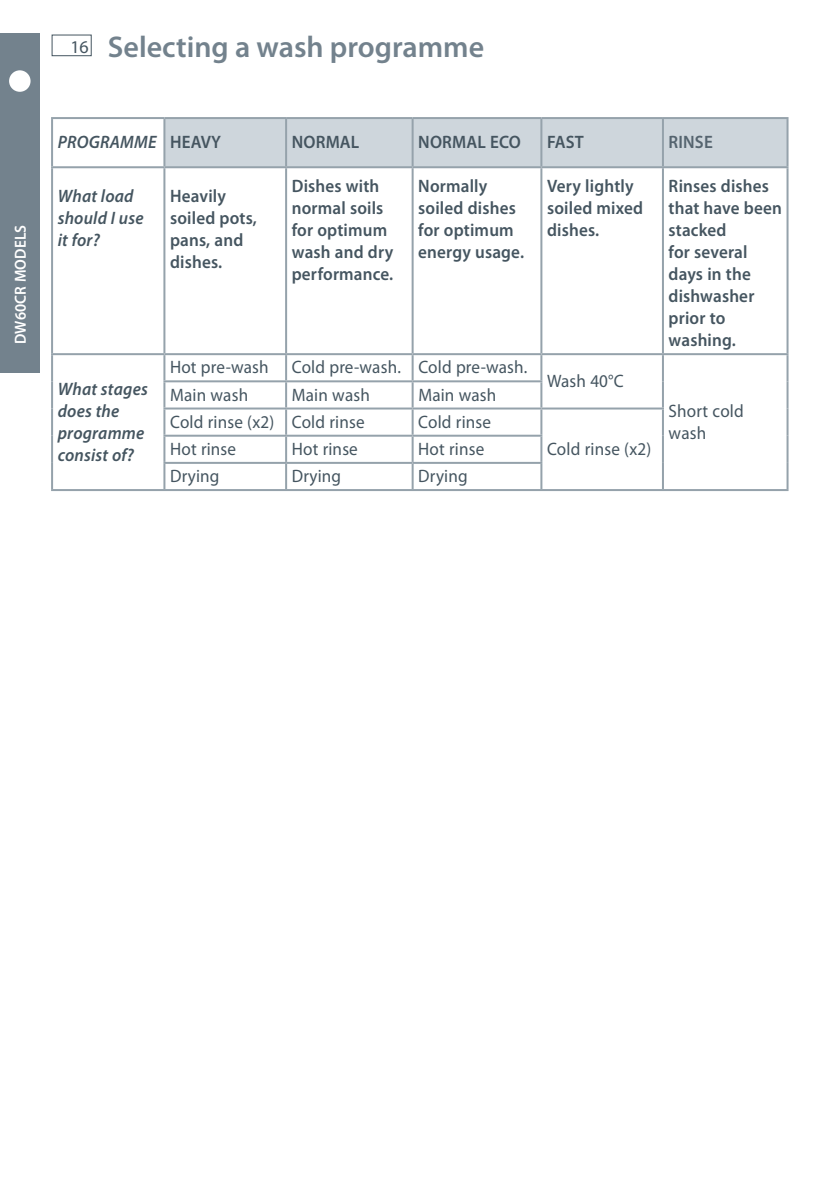
<style>
.page{position:relative;width:840px;height:1191px;background:#fff}
.page>*{position:absolute;margin:0;border:0;box-sizing:border-box;transform-origin:0 0}
.t1{font:600 30px "Myriad Pro";color:#73828d}
.t2{font:600 18px/22px "Myriad Pro";letter-spacing:.01em;color:#455560;scale:.95 1}
.t3{font:18px/22px "Myriad Pro";letter-spacing:.01em;color:#455560;scale:.95 1}
.t4{font:italic 600 18px/22px "Myriad Pro";letter-spacing:.01em;color:#455560;scale:.95 1}
.t5{font:600 18px "Myriad Pro";letter-spacing:.01em;color:#55646f;scale:.95 1}
.t6{font:600 16px "Myriad Pro";letter-spacing:.01em;color:#fff;scale:.95 1}
.s1{font-weight:400;font-size:18px;color:#455560}
.s2{font-style:normal}
</style>
<div class="page">
<div style="left:52px;top:35px;width:40px;height:21px;border:1px solid #455560"></div>
<div style="left:165px;top:119px;width:621px;height:47px;background:#ced6dc"></div>
<hr style="left:51px;top:117px;width:113px;height:2px;background:#95a2ab">
<hr style="left:51px;top:119px;width:2px;height:47px;background:#95a2ab">
<hr style="left:164px;top:117px;width:122px;height:2px;background:#95a2ab">
<hr style="left:163px;top:119px;width:2px;height:47px;background:#95a2ab">
<hr style="left:286px;top:117px;width:126px;height:2px;background:#95a2ab">
<hr style="left:285px;top:119px;width:2px;height:47px;background:#95a2ab">
<hr style="left:412px;top:117px;width:129px;height:2px;background:#95a2ab">
<hr style="left:411px;top:119px;width:2px;height:47px;background:#95a2ab">
<hr style="left:541px;top:117px;width:121px;height:2px;background:#95a2ab">
<hr style="left:540px;top:119px;width:2px;height:47px;background:#95a2ab">
<hr style="left:662px;top:117px;width:126px;height:2px;background:#95a2ab">
<hr style="left:661px;top:119px;width:2px;height:47px;background:#95a2ab">
<hr style="left:786px;top:119px;width:2px;height:47px;background:#95a2ab">
<hr style="left:51px;top:166px;width:113px;height:2px;background:#95a2ab">
<hr style="left:51px;top:168px;width:2px;height:185px;background:#95a2ab">
<hr style="left:164px;top:166px;width:122px;height:2px;background:#95a2ab">
<hr style="left:163px;top:168px;width:2px;height:185px;background:#95a2ab">
<hr style="left:286px;top:166px;width:126px;height:2px;background:#95a2ab">
<hr style="left:285px;top:168px;width:2px;height:185px;background:#95a2ab">
<hr style="left:412px;top:166px;width:129px;height:2px;background:#95a2ab">
<hr style="left:411px;top:168px;width:2px;height:185px;background:#95a2ab">
<hr style="left:541px;top:166px;width:121px;height:2px;background:#95a2ab">
<hr style="left:540px;top:168px;width:2px;height:185px;background:#95a2ab">
<hr style="left:662px;top:166px;width:126px;height:2px;background:#95a2ab">
<hr style="left:661px;top:168px;width:2px;height:185px;background:#95a2ab">
<hr style="left:786px;top:168px;width:2px;height:185px;background:#95a2ab">
<hr style="left:51px;top:353px;width:113px;height:2px;background:#95a2ab">
<hr style="left:51px;top:355px;width:2px;height:26px;background:#95a2ab">
<hr style="left:164px;top:353px;width:122px;height:2px;background:#95a2ab">
<hr style="left:163px;top:355px;width:2px;height:25px;background:#95a2ab">
<hr style="left:286px;top:353px;width:126px;height:2px;background:#95a2ab">
<hr style="left:285px;top:355px;width:2px;height:25px;background:#95a2ab">
<hr style="left:412px;top:353px;width:129px;height:2px;background:#95a2ab">
<hr style="left:411px;top:355px;width:2px;height:25px;background:#95a2ab">
<hr style="left:541px;top:353px;width:121px;height:2px;background:#95a2ab">
<hr style="left:540px;top:355px;width:2px;height:25px;background:#95a2ab">
<hr style="left:662px;top:353px;width:126px;height:2px;background:#95a2ab">
<hr style="left:661px;top:355px;width:2px;height:26px;background:#95a2ab">
<hr style="left:786px;top:355px;width:2px;height:26px;background:#95a2ab">
<hr style="left:51px;top:381px;width:2px;height:27px;background:#95a2ab">
<hr style="left:163px;top:380px;width:123px;height:2px;background:#95a2ab">
<hr style="left:163px;top:382px;width:2px;height:25px;background:#95a2ab">
<hr style="left:286px;top:380px;width:126px;height:2px;background:#95a2ab">
<hr style="left:285px;top:382px;width:2px;height:25px;background:#95a2ab">
<hr style="left:412px;top:380px;width:130px;height:2px;background:#95a2ab">
<hr style="left:411px;top:382px;width:2px;height:25px;background:#95a2ab">
<hr style="left:540px;top:382px;width:2px;height:25px;background:#95a2ab">
<hr style="left:661px;top:381px;width:2px;height:26px;background:#95a2ab">
<hr style="left:786px;top:381px;width:2px;height:27px;background:#95a2ab">
<hr style="left:51px;top:408px;width:2px;height:28px;background:#95a2ab">
<hr style="left:163px;top:407px;width:123px;height:2px;background:#95a2ab">
<hr style="left:163px;top:409px;width:2px;height:26px;background:#95a2ab">
<hr style="left:286px;top:407px;width:126px;height:2px;background:#95a2ab">
<hr style="left:285px;top:409px;width:2px;height:26px;background:#95a2ab">
<hr style="left:412px;top:407px;width:129px;height:2px;background:#95a2ab">
<hr style="left:411px;top:409px;width:2px;height:26px;background:#95a2ab">
<hr style="left:541px;top:407px;width:122px;height:2px;background:#95a2ab">
<hr style="left:540px;top:409px;width:2px;height:26px;background:#95a2ab">
<hr style="left:661px;top:409px;width:2px;height:27px;background:#95a2ab">
<hr style="left:786px;top:408px;width:2px;height:28px;background:#95a2ab">
<hr style="left:51px;top:436px;width:2px;height:27px;background:#95a2ab">
<hr style="left:163px;top:435px;width:123px;height:2px;background:#95a2ab">
<hr style="left:163px;top:437px;width:2px;height:25px;background:#95a2ab">
<hr style="left:286px;top:435px;width:126px;height:2px;background:#95a2ab">
<hr style="left:285px;top:437px;width:2px;height:25px;background:#95a2ab">
<hr style="left:412px;top:435px;width:130px;height:2px;background:#95a2ab">
<hr style="left:411px;top:437px;width:2px;height:25px;background:#95a2ab">
<hr style="left:540px;top:437px;width:2px;height:25px;background:#95a2ab">
<hr style="left:661px;top:436px;width:2px;height:27px;background:#95a2ab">
<hr style="left:786px;top:436px;width:2px;height:27px;background:#95a2ab">
<hr style="left:51px;top:463px;width:2px;height:26px;background:#95a2ab">
<hr style="left:163px;top:462px;width:123px;height:2px;background:#95a2ab">
<hr style="left:163px;top:464px;width:2px;height:25px;background:#95a2ab">
<hr style="left:286px;top:462px;width:126px;height:2px;background:#95a2ab">
<hr style="left:285px;top:464px;width:2px;height:25px;background:#95a2ab">
<hr style="left:412px;top:462px;width:130px;height:2px;background:#95a2ab">
<hr style="left:411px;top:464px;width:2px;height:25px;background:#95a2ab">
<hr style="left:540px;top:464px;width:2px;height:25px;background:#95a2ab">
<hr style="left:661px;top:463px;width:2px;height:26px;background:#95a2ab">
<hr style="left:786px;top:463px;width:2px;height:26px;background:#95a2ab">
<hr style="left:51px;top:489px;width:737px;height:2px;background:#95a2ab">
<div style="left:0;top:34px;width:40px;height:338px;background:#73828d"></div>
<div style="left:9px;top:70px;width:22px;height:22px;background:#fff;border-radius:50%"></div>
<p class="t6" style="left:14px;top:344px;width:127px;rotate:-90deg">DW60CR MODELS</p>
<h1 class="t1" style="left:70px;top:35px;width:415px"><span class="s1">16</span> Selecting a wash programme</h1>
<p class="t4" style="left:58px;top:133px;width:173px">PROGRAMME <span class="s2">HEAVY</span></p>
<p class="t2" style="left:291px;top:133px;width:73px">NORMAL</p>
<p class="t2" style="left:418px;top:133px;width:109px">NORMAL ECO</p>
<p class="t2" style="left:546px;top:133px;width:40px">FAST</p>
<p class="t5" style="left:668px;top:135px;width:48px">RINSE</p>
<p class="t4" style="left:58px;top:187px;width:92px">What load should I use it for?</p>
<p class="t2" style="left:170px;top:187px;width:93px">Heavily soiled pots, pans, and dishes.</p>
<p class="t2" style="left:291px;top:177px;width:108px">Dishes with normal soils for optimum wash and dry performance.</p>
<p class="t2" style="left:418px;top:177px;width:113px">Normally soiled dishes for optimum energy usage.</p>
<p class="t2" style="left:546px;top:177px;width:102px">Very lightly soiled mixed dishes.</p>
<p class="t2" style="left:668px;top:177px;width:121px">Rinses dishes that have been stacked<br>for several days in the dishwasher prior to washing.</p>
<p class="t4" style="left:58px;top:379px;width:96px">What stages does the programme consist of?</p>
<p class="t3" style="left:170px;top:358px;width:105px">Hot pre-wash</p>
<p class="t3" style="left:291px;top:358px;width:249px">Cold pre-wash. Cold pre-wash.</p>
<p class="t3" style="left:546px;top:372px;width:82px">Wash 40°C</p>
<p class="t3" style="left:170px;top:385px;width:84px">Main wash</p>
<p class="t3" style="left:291px;top:385px;width:84px">Main wash</p>
<p class="t3" style="left:418px;top:385px;width:84px">Main wash</p>
<p class="t3" style="left:170px;top:412px;width:206px">Cold rinse (x2) Cold rinse</p>
<p class="t3" style="left:418px;top:412px;width:78px">Cold rinse</p>
<p class="t3" style="left:170px;top:440px;width:71px">Hot rinse</p>
<p class="t3" style="left:291px;top:440px;width:71px">Hot rinse</p>
<p class="t3" style="left:418px;top:440px;width:71px">Hot rinse</p>
<p class="t3" style="left:546px;top:440px;width:111px">Cold rinse (x2)</p>
<p class="t3" style="left:170px;top:467px;width:53px">Drying</p>
<p class="t3" style="left:291px;top:467px;width:53px">Drying</p>
<p class="t3" style="left:418px;top:467px;width:53px">Drying</p>
<p class="t3" style="left:668px;top:401px;width:81px">Short cold wash</p>
</div>
